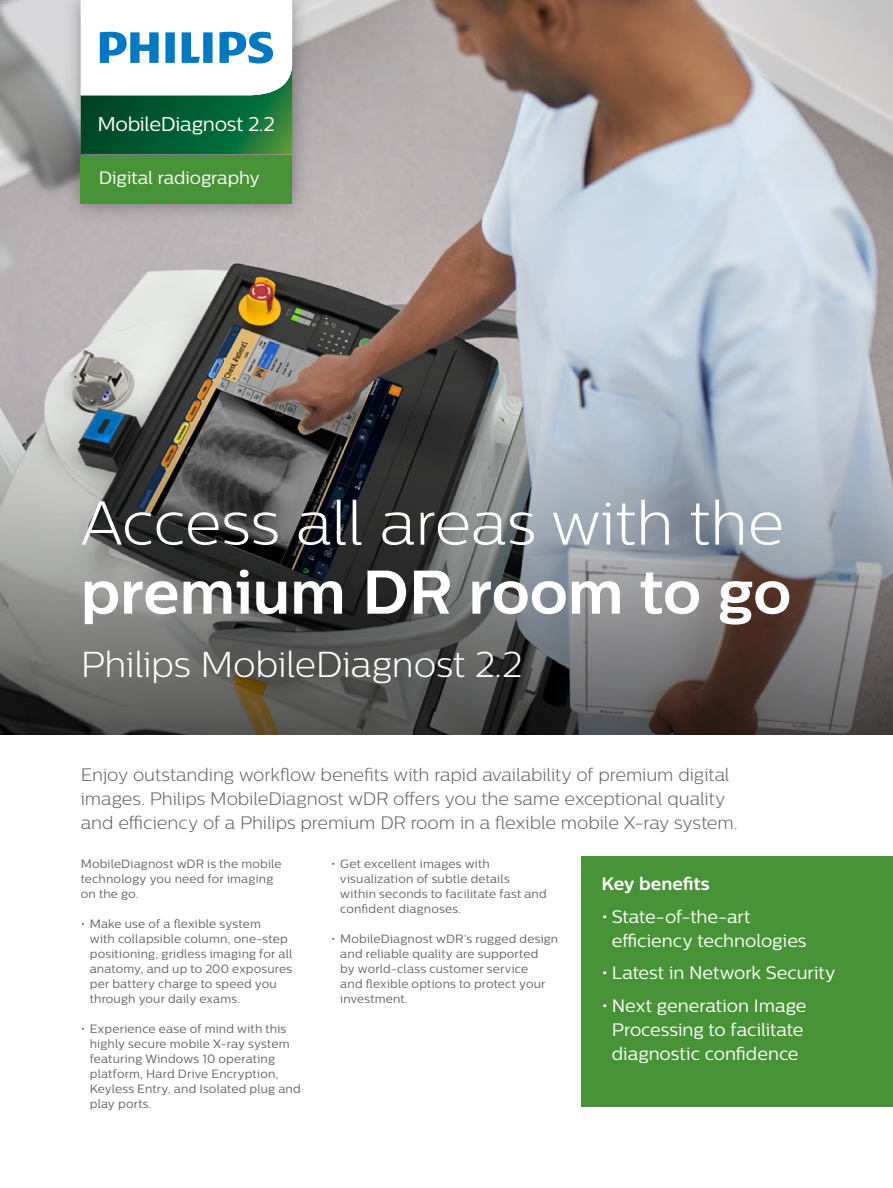
<style>
.page{position:relative;width:893px;height:1188px;background:#fff}
.page>*{position:absolute;margin:0;border:0;box-sizing:border-box;transform-origin:0 0}
.t1{font:300 61.5px "Centrale Sans";color:#fff}
.t2{font:700 61.5px "Centrale Sans";color:#fff}
.t3{font:300 36px "Centrale Sans";letter-spacing:-.01em;color:#fff}
.t4{font:19.95px "Centrale Sans";letter-spacing:-.015em;color:#fff}
.t5{font:300 18px/24px "Centrale Sans";letter-spacing:-.005em;color:#636466}
.t6{font:18px/24px "Centrale Sans";letter-spacing:-.005em;color:#fff}
.t7{font:700 18px "Centrale Sans";letter-spacing:-.005em;color:#fff}
.t8{font:17.85px "Centrale Sans";letter-spacing:-.005em;color:#fff}
.t9{font:12px/15px "Centrale Sans";letter-spacing:.015em;color:#636466}
</style>
<div class="page">
<img style="left:0;top:0;width:893px;height:734px">
<img style="left:55px;top:0;width:263px;height:129px">
<svg style="left:81px;top:0;width:211px;height:129px"></svg>
<img style="left:55px;top:129px;width:263px;height:101px">
<div style="left:81px;top:154px;width:211px;height:50px;background:#489337"></div>
<div style="left:581px;top:856px;width:312px;height:251px;background:#489337"></div>
<h3 class="t4" style="left:97px;top:113px;width:179px">MobileDiagnost 2.2</h3>
<h3 class="t8" style="left:99px;top:167px;width:162px">Digital radiography</h3>
<h1 class="t1" style="left:81px;top:488px;width:705px">Access all areas with the</h1>
<h1 class="t2" style="left:81px;top:555px;width:712px">premium DR room to go</h1>
<h2 class="t3" style="left:81px;top:644px;width:443px">Philips MobileDiagnost 2.2</h2>
<h3 class="t5" style="left:81px;top:763px;width:658px">Enjoy outstanding workflow benefits with rapid availability of premium digital images. Philips MobileDiagnost wDR offers you the same exceptional quality and efficiency of a Philips premium DR room in a flexible mobile X-ray system.</h3>
<p class="t9" style="left:81px;top:856px;width:202px">MobileDiagnost wDR is the mobile technology you need for imaging on the go.</p>
<p class="t9" style="left:90px;top:916px;width:204px;text-indent:-9px">• Make use of a flexible system<br>with collapsible column, one-step positioning, gridless imaging for all anatomy, and up to 200 exposures per battery charge to speed you through your daily exams.</p>
<p class="t9" style="left:90px;top:1021px;width:212px;text-indent:-9px">• Experience ease of mind with this highly secure mobile X-ray system featuring Windows 10 operating platform, Hard Drive Encryption,<br>Keyless Entry, and Isolated plug and play ports.</p>
<p class="t9" style="left:340px;top:856px;width:208px;text-indent:-9px">• Get excellent images with visualization of subtle details within seconds to facilitate fast and confident diagnoses.</p>
<p class="t9" style="left:340px;top:931px;width:219px;text-indent:-9px">• MobileDiagnost wDR’s rugged design and reliable quality are supported<br>by world-class customer service<br>and flexible options to protect your investment.</p>
<h3 class="t7" style="left:601px;top:873px;width:110px">Key benefits</h3>
<h3 class="t6" style="left:612px;top:904px;width:196px;text-indent:-10px">• State-of-the-art efficiency technologies</h3>
<h3 class="t6" style="left:601px;top:961px;width:236px">• Latest in Network Security</h3>
<h3 class="t6" style="left:601px;top:993px;width:207px;text-align:center">• Next generation Image<br>Processing to facilitate diagnostic confidence</h3>
</div>
